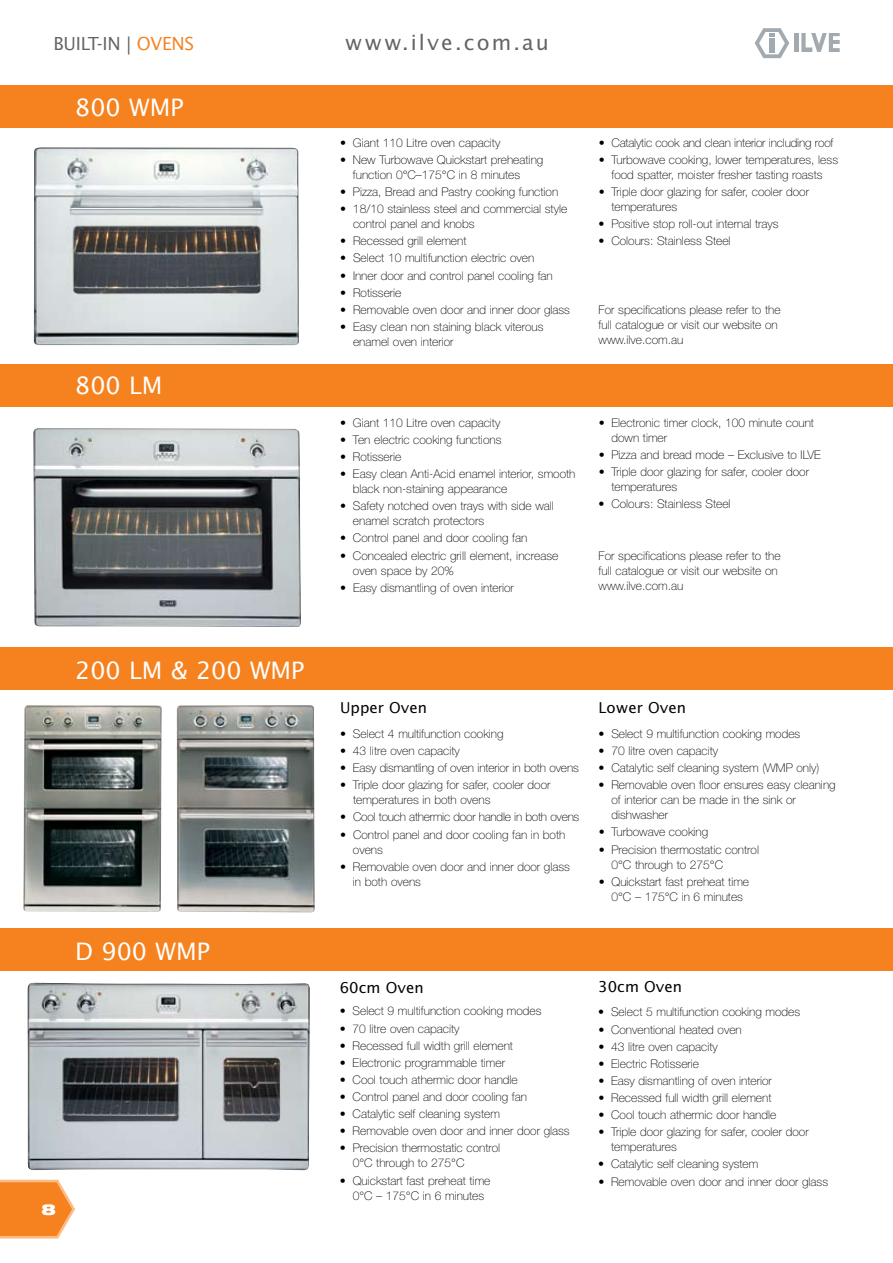
<style>
.page{position:relative;width:893px;height:1263px;background:#fff}
.page>*{position:absolute;margin:0;border:0;box-sizing:border-box;transform-origin:0 0}
.t1{font:24px "Lucida Sans Std";color:#fff}
.t2{font:21px "Lucida Sans Std";letter-spacing:.1em;color:#636466}
.t3{font:18px "Lucida Sans Std";letter-spacing:-.015em;color:#636466}
.t4{font:15px "Lucida Sans Std";color:#000}
.t5{font:900 expanded 15px "Helvetica Neue LT Std";color:#fff}
.t6{font:100 12px/15px "Helvetica Neue LT Std";color:#000}
.t7{font:100 12px "Helvetica Neue LT Std";letter-spacing:-.02em;color:#000}
.s1{color:#f5821f}
</style>
<div class="page">
<div style="left:0;top:85px;width:893px;height:43px;background:#f5821f"></div>
<div style="left:0;top:365px;width:893px;height:42px;background:#f5821f"></div>
<div style="left:0;top:647px;width:893px;height:43px;background:#f5821f"></div>
<svg style="left:755px;top:28px;width:34px;height:30px"></svg>
<div style="left:769px;top:38px;width:6px;height:15px;background:#a2aaaf"></div>
<hr style="left:794px;top:33px;width:4px;height:19px;background:#a2aaaf">
<svg style="left:801px;top:33px;width:39px;height:19px"></svg>
<div style="left:0;top:928px;width:893px;height:42px;background:#f5821f"></div>
<svg style="left:0;top:1180px;width:75px;height:58px;background:#f69541"></svg>
<img style="left:23px;top:705px;width:139px;height:207px">
<img style="left:176px;top:705px;width:139px;height:207px">
<img style="left:27px;top:982px;width:283px;height:188px">
<img style="left:33px;top:428px;width:268px;height:199px">
<img style="left:34px;top:148px;width:265px;height:197px">
<h3 class="t3" style="left:54px;top:33px;width:130px">BUI LT-IN | <span class="s1">OVENS</span></h3>
<h1 class="t1" style="left:75px;top:93px;width:110px">800 WMP</h1>
<h1 class="t1" style="left:75px;top:372px;width:89px">800 LM</h1>
<h1 class="t1" style="left:75px;top:656px;width:231px">200 LM &amp; 200 WMP</h1>
<h1 class="t1" style="left:75px;top:937px;width:136px">D 900 WMP</h1>
<p class="t5" style="left:42px;top:1200px;width:16px">8</p>
<h2 class="t2" style="left:345px;top:31px;width:206px">www.ilve.com.au</h2>
<p class="t6" style="left:340px;top:135px;width:162px">• Giant 110 Litre oven capacity</p>
<p class="t6" style="left:353px;top:152px;width:192px;text-indent:-13px">• New Turbowave Quickstart preheating function 0°C–175°C in 8 minutes</p>
<p class="t6" style="left:340px;top:184px;width:220px">• Pizza, Bread and Pastry cooking function</p>
<p class="t6" style="left:353px;top:201px;width:216px;text-indent:-13px">• 18/10 stainless steel and commercial style control panel and knobs</p>
<p class="t6" style="left:340px;top:233px;width:128px">• Recessed grill element</p>
<p class="t6" style="left:340px;top:251px;width:196px">• Select 10 multifunction electric oven</p>
<p class="t6" style="left:340px;top:268px;width:214px">• Inner door and control panel cooling fan</p>
<p class="t6" style="left:340px;top:285px;width:63px">• Rotisserie</p>
<p class="t6" style="left:340px;top:302px;width:231px">• Removable oven door and inner door glass</p>
<p class="t6" style="left:353px;top:319px;width:192px;text-indent:-13px">• Easy clean non staining black viterous enamel oven interior</p>
<p class="t6" style="left:599px;top:135px;width:236px">• Catalytic cook and clean interior including roof</p>
<p class="t6" style="left:599px;top:152px;width:241px;text-align:center">• Turbowave cooking, lower temperatures, less food spatter, moister fresher tasting roasts</p>
<p class="t6" style="left:611px;top:184px;width:199px;text-indent:-13px">• Triple door glazing for safer, cooler door temperatures</p>
<p class="t6" style="left:599px;top:216px;width:181px">• Positive stop roll-out internal trays</p>
<p class="t6" style="left:599px;top:233px;width:133px">• Colours: Stainless Steel</p>
<p class="t6" style="left:599px;top:302px;width:184px">For specifications please refer to the full catalogue or visit our website on www.ilve.com.au</p>
<p class="t6" style="left:340px;top:415px;width:162px">• Giant 110 Litre oven capacity</p>
<p class="t6" style="left:340px;top:432px;width:163px">• Ten electric cooking functions</p>
<p class="t6" style="left:340px;top:449px;width:63px">• Rotisserie</p>
<p class="t6" style="left:353px;top:466px;width:224px;text-indent:-13px">• Easy clean Anti-Acid enamel interior, smooth black non-staining appearance</p>
<p class="t6" style="left:353px;top:498px;width:203px;text-indent:-13px">• Safety notched oven trays with side wall enamel scratch protectors</p>
<p class="t6" style="left:340px;top:531px;width:189px">• Control panel and door cooling fan</p>
<p class="t6" style="left:353px;top:548px;width:207px;text-indent:-13px">• Concealed electric grill element, increase oven space by 20%</p>
<p class="t6" style="left:340px;top:580px;width:175px">• Easy dismantling of oven interior</p>
<p class="t6" style="left:611px;top:415px;width:204px;text-indent:-13px">• Electronic timer clock, 100 minute count down timer</p>
<p class="t6" style="left:599px;top:447px;width:224px">• Pizza and bread mode – Exclusive to ILVE</p>
<p class="t6" style="left:611px;top:464px;width:199px;text-indent:-13px">• Triple door glazing for safer, cooler door temperatures</p>
<p class="t6" style="left:599px;top:496px;width:133px">• Colours: Stainless Steel</p>
<p class="t6" style="left:599px;top:548px;width:183px">For specifications please refer to the full catalogue or visit our website on www.ilve.com.au</p>
<p class="t4" style="left:340px;top:699px;width:88px">Upper Oven</p>
<p class="t6" style="left:340px;top:726px;width:165px">• Select 4 multifunction cooking</p>
<p class="t6" style="left:340px;top:743px;width:121px">• 43 litre oven capacity</p>
<p class="t6" style="left:340px;top:760px;width:240px">• Easy dismantling of oven interior in both ovens</p>
<p class="t6" style="left:353px;top:777px;width:199px;text-indent:-13px">• Triple door glazing for safer, cooler door temperatures in both ovens</p>
<p class="t7" style="left:340px;top:810px;width:241px">• Cool touch athermic door handle in both ovens</p>
<p class="t6" style="left:353px;top:827px;width:214px;text-indent:-13px">• Control panel and door cooling fan in both ovens</p>
<p class="t6" style="left:353px;top:859px;width:219px;text-indent:-13px">• Removable oven door and inner door glass in both ovens</p>
<p class="t4" style="left:599px;top:699px;width:89px">Lower Oven</p>
<p class="t6" style="left:599px;top:726px;width:203px">• Select 9 multifunction cooking modes</p>
<p class="t6" style="left:599px;top:743px;width:121px">• 70 litre oven capacity</p>
<p class="t6" style="left:599px;top:760px;width:222px">• Catalytic self cleaning system (WMP only)</p>
<p class="t6" style="left:611px;top:777px;width:226px;text-indent:-13px">• Removable oven floor ensures easy cleaning of interior can be made in the sink or dishwasher</p>
<p class="t6" style="left:599px;top:825px;width:111px">• Turbowave cooking</p>
<p class="t6" style="left:611px;top:842px;width:149px;text-indent:-13px">• Precision thermostatic control<br>0°C through to 275°C</p>
<p class="t6" style="left:599px;top:874px;width:152px;text-align:center">• Quickstart fast preheat time<br>0°C – 175°C in 6 minutes</p>
<p class="t4" style="left:340px;top:979px;width:85px">60cm Oven</p>
<p class="t6" style="left:340px;top:1004px;width:203px">• Select 9 multifunction cooking modes</p>
<p class="t6" style="left:340px;top:1021px;width:121px">• 70 litre oven capacity</p>
<p class="t6" style="left:340px;top:1038px;width:175px">• Recessed full width grill element</p>
<p class="t6" style="left:340px;top:1055px;width:167px">• Electronic programmable timer</p>
<p class="t6" style="left:340px;top:1072px;width:179px">• Cool touch athermic door handle</p>
<p class="t6" style="left:340px;top:1089px;width:189px">• Control panel and door cooling fan</p>
<p class="t6" style="left:340px;top:1106px;width:162px">• Catalytic self cleaning system</p>
<p class="t6" style="left:340px;top:1123px;width:231px">• Removable oven door and inner door glass</p>
<p class="t6" style="left:353px;top:1141px;width:149px;text-indent:-13px">• Precision thermostatic control<br>0°C through to 275°C</p>
<p class="t6" style="left:340px;top:1173px;width:152px;text-align:center">• Quickstart fast preheat time<br>0°C – 175°C in 6 minutes</p>
<p class="t4" style="left:598px;top:978px;width:85px">30cm Oven</p>
<p class="t6" style="left:598px;top:1004px;width:203px">• Select 5 multifunction cooking modes</p>
<p class="t6" style="left:598px;top:1022px;width:145px">• Conventional heated oven</p>
<p class="t6" style="left:598px;top:1039px;width:121px">• 43 litre oven capacity</p>
<p class="t6" style="left:598px;top:1056px;width:102px">• Electric Rotisserie</p>
<p class="t6" style="left:598px;top:1073px;width:175px">• Easy dismantling of oven interior</p>
<p class="t6" style="left:598px;top:1090px;width:175px">• Recessed full width grill element</p>
<p class="t6" style="left:598px;top:1107px;width:179px">• Cool touch athermic door handle</p>
<p class="t6" style="left:611px;top:1124px;width:199px;text-indent:-13px">• Triple door glazing for safer, cooler door temperatures</p>
<p class="t6" style="left:598px;top:1156px;width:162px">• Catalytic self cleaning system</p>
<p class="t6" style="left:598px;top:1174px;width:231px">• Removable oven door and inner door glass</p>
</div>
